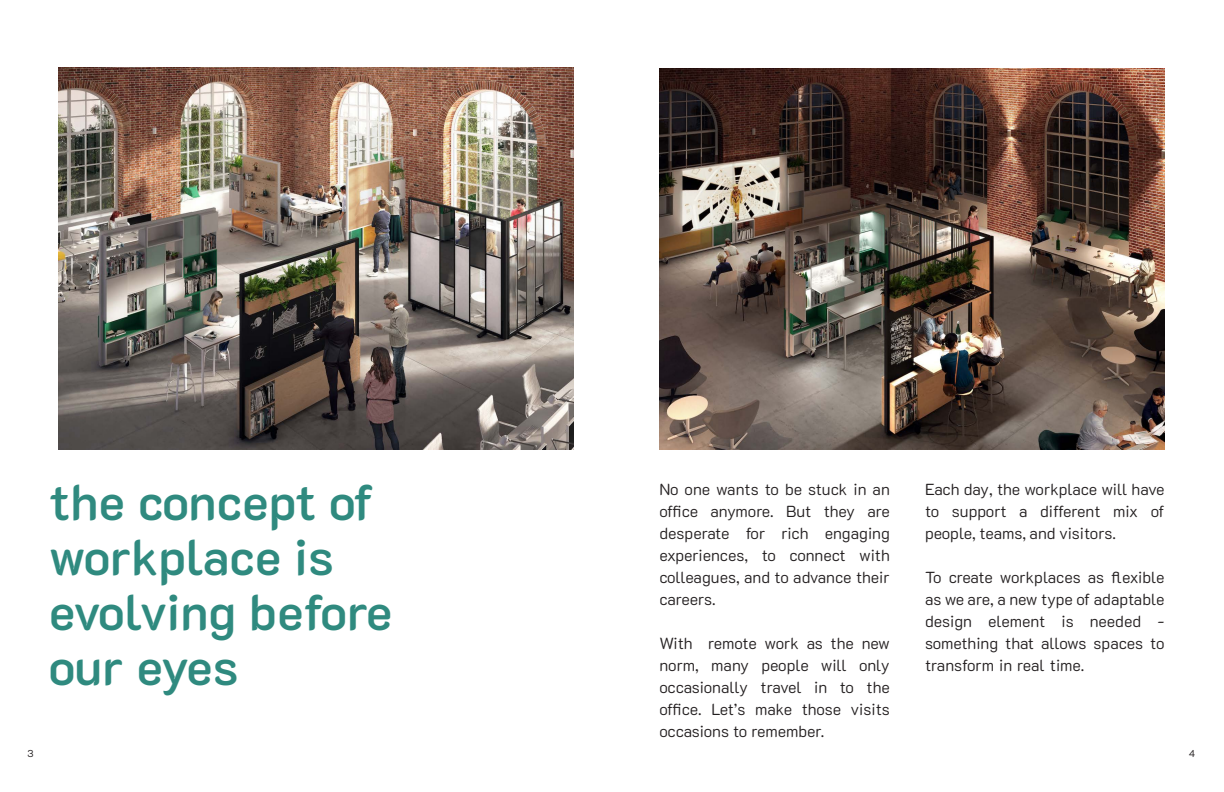
<style>
.page{position:relative;width:1224px;height:792px;background:#fff}
.page>*{position:absolute;margin:0;border:0;box-sizing:border-box;transform-origin:0 0}
.t1{font:600 50px/55px "K2 D";color:#2f8a7f}
.t2{font:300 16px/22px "K2 D";color:#221e1f;text-align:justify}
.t3{font:300 10px "K2 D";color:#221e1f}
</style>
<div class="page">
<img style="left:58px;top:68px;width:516px;height:382px">
<img style="left:660px;top:69px;width:504px;height:381px">
<h1 class="t1" style="left:49px;top:476px;width:345px">the concept of workplace is evolving before our eyes</h1>
<p class="t2" style="left:659px;top:479px;width:232px">No one wants to be stuck in an office anymore. But they are desperate for rich engaging experiences, to connect with colleagues, and to advance their careers.</p>
<p class="t2" style="left:659px;top:633px;width:232px">With remote work as the new norm, many people will only occasionally travel in to the office. Let’s make those visits occasions to remember.</p>
<p class="t2" style="left:925px;top:479px;width:241px">Each day, the workplace will have to support a different mix of people, teams, and visitors.</p>
<p class="t2" style="left:925px;top:567px;width:241px">To create workplaces as flexible as we are, a new type of adaptable design element is needed - something that allows spaces to transform in real time.</p>
<p class="t3" style="left:27px;top:748px;width:8px">3</p>
<p class="t3" style="left:1189px;top:748px;width:8px">4</p>
</div>
